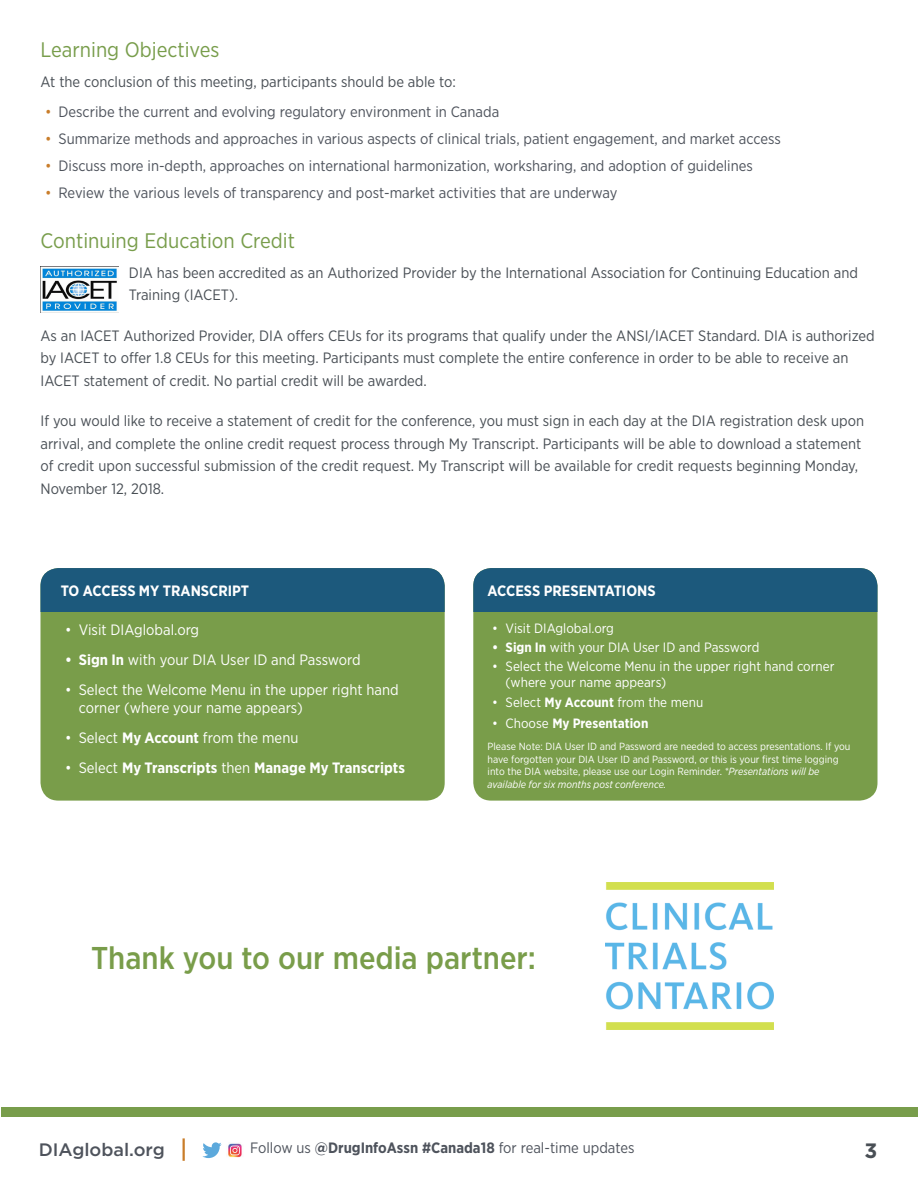
<style>
.page{position:relative;width:918px;height:1188px;background:#fff}
.page>*{position:absolute;margin:0;border:0;box-sizing:border-box;transform-origin:0 0}
.Opening_text{font:500 31.5px "Gotham Narrow";color:#799d4a}
.cover_h1{font:21px "Gotham Narrow";color:#789d4b}
.t1{font:700 20.85px "Gotham";color:#494f55}
.t2{font:500 18px "Gotham";color:#4e535c}
.body{font:15px/22.5px "Gotham Narrow";color:#494f55}
.t3{font:15px "Gotham Narrow";color:#4e535c}
.t4{font:15px/18px "Gotham Narrow";color:#fff}
.Opening_Subhead{font:700 15px "Gotham Narrow";color:#fff}
.t5{font:13.5px/16.2px "Gotham Narrow";color:#fff}
.t6{font:700 13.5px "Gotham Narrow";color:#fff}
.bullets{font:10.35px/12.5px "Gotham Narrow";color:#fff}
.s1{color:#c97d2a}
.s2{font-weight:700}
.s3{font-weight:400}
.s4{font-style:italic}
</style>
<div class="page">
<div style="left:2px;top:1107px;width:916px;height:9px;background:#789d4b"></div>
<hr style="left:183px;top:1138px;width:2px;height:23px;background:#c97d2a">
<svg style="left:202px;top:1142px;width:20px;height:16px"></svg>
<img style="left:228px;top:1143px;width:14px;height:15px">
<img style="left:40px;top:267px;width:78px;height:46px">
<div style="left:473px;top:568px;width:405px;height:233px;background:#799d4a;border-radius:18px"></div>
<div style="left:473px;top:568px;width:405px;height:43px;background:#1c597c"></div>
<div style="left:40px;top:568px;width:405px;height:233px;background:#799d4a;border-radius:18px"></div>
<div style="left:40px;top:568px;width:405px;height:43px;background:#1c597c"></div>
<img style="left:605px;top:883px;width:169px;height:147px">
<p class="cover_h1" style="left:40px;top:37px;width:180px">Learning Objectives</p>
<p class="body" style="left:40px;top:70px;width:417px">At the conclusion of this meeting, participants should be able to:</p>
<p class="t3" style="left:45px;top:102px;width:456px"><span class="s1">•</span> Describe the current and evolving regulatory environment in Canada</p>
<p class="t3" style="left:45px;top:129px;width:737px"><span class="s1">•</span> Summarize methods and approaches in various aspects of clinical trials, patient engagement, and market access</p>
<p class="t3" style="left:45px;top:156px;width:709px"><span class="s1">•</span> Discuss more in-depth, approaches on international harmonization, worksharing, and adoption of guidelines</p>
<p class="t3" style="left:45px;top:183px;width:574px"><span class="s1">•</span> Review the various levels of transparency and post-market activities that are underway</p>
<p class="cover_h1" style="left:40px;top:227px;width:256px">Continuing Education Credit</p>
<p class="body" style="left:129px;top:261px;width:731px">DIA has been accredited as an Authorized Provider by the International Association for Continuing Education and<br>Training (IACET).</p>
<p class="body" style="left:41px;top:324px;width:836px">As an IACET Authorized Provider, DIA offers CEUs for its programs that qualify under the ANSI/IACET Standard. DIA is authorized by IACET to offer 1.8 CEUs for this meeting. Participants must complete the entire conference in order to be able to receive an<br>IACET statement of credit. No partial credit will be awarded.</p>
<p class="body" style="left:41px;top:409px;width:825px">If you would like to receive a statement of credit for the conference, you must sign in each day at the DIA registration desk upon arrival, and complete the online credit request process through My Transcript. Participants will be able to download a statement of credit upon successful submission of the credit request. My Transcript will be available for credit requests beginning Monday, November 12, 2018.</p>
<p class="Opening_Subhead" style="left:61px;top:581px;width:190px">TO ACCESS MY TRANSCRIPT</p>
<p class="t4" style="left:65px;top:620px;width:135px">• Visit DIAglobal.org</p>
<p class="t4" style="left:65px;top:650px;width:297px"><span class="s2">• Sign In</span> with your DIA User ID and Password</p>
<p class="t4" style="left:79px;top:680px;width:321px;text-indent:-14px">• Select the Welcome Menu in the upper right hand corner (where your name appears)</p>
<p class="t4" style="left:65px;top:728px;width:235px">• Select <span class="s2">My Account</span> from the menu</p>
<p class="Opening_Subhead" style="left:65px;top:758px;width:341px"><span class="s3">• Select</span> My Transcripts <span class="s3">then</span> Manage My Transcripts</p>
<p class="Opening_Subhead" style="left:488px;top:581px;width:170px">ACCESS PRESENTATIONS</p>
<p class="t5" style="left:492px;top:620px;width:123px">• Visit DIAglobal.org</p>
<p class="t5" style="left:492px;top:639px;width:269px"><span class="s2">• Sign In</span> with your DIA User ID and Password</p>
<p class="t5" style="left:506px;top:658px;width:330px;text-indent:-14px">• Select the Welcome Menu in the upper right hand corner (where your name appears)</p>
<p class="t5" style="left:492px;top:693px;width:213px">• Select <span class="s2">My Account</span> from the menu</p>
<p class="t6" style="left:492px;top:714px;width:158px"><span class="s3">• Choose</span> My Presentation</p>
<p class="bullets" style="left:488px;top:740px;width:364px">Please Note: DIA User ID and Password are needed to access presentations. If you have forgotten your DIA User ID and Password, or this is your first time logging into the DIA website, please use our Login Reminder. <span class="s4">*Presentations will be available for six months post conference.</span></p>
<p class="Opening_text" style="left:91px;top:938px;width:446px">Thank you to our media partner:</p>
<p class="t2" style="left:39px;top:1138px;width:127px">DIAglobal.org</p>
<p class="t3" style="left:250px;top:1139px;width:386px">Follow us <span class="s2">@DrugInfoAssn #Canada18</span> for real-time updates</p>
<h3 class="t1" style="left:865px;top:1136px;width:14px">3</h3>
</div>
